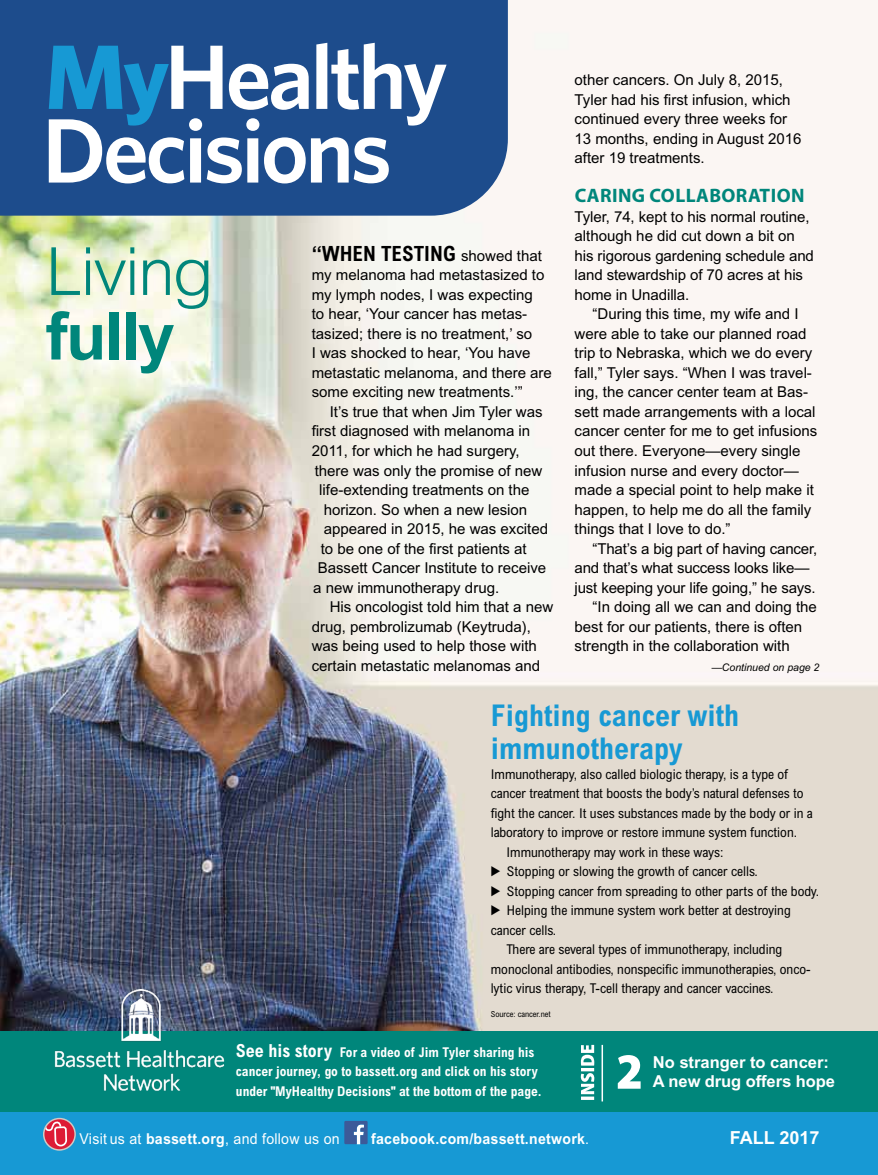
<style>
.page{position:relative;width:878px;height:1175px;background:#fff}
.page>*{position:absolute;margin:0;border:0;box-sizing:border-box;transform-origin:0 0}
.t1{font:300 66.45px "Arial MT Std";letter-spacing:-.03em;color:#00867b}
.t2{font:700 66.45px "Arial MT Std";letter-spacing:-.03em;color:#00867b}
.t3{font:900 semi-condensed 51px "Myriad Pro";color:#fff}
.t4{font:700 condensed 30px/33px "Arial MT Std";color:#1799d4}
.t5{font:700 condensed 21px "Arial MT Std";color:#000}
.t6{font:700 19.5px "Myriad Pro";letter-spacing:.02em;color:#00867b}
.t7{font:700 18px "Arial MT Std";color:#fff}
.t8{font:700 16.5px "Arial MT Std";color:#fff}
.t9{font:15px/19.5px "Arial MT Std";color:#000}
.t10{font:15px "Arial MT Std";letter-spacing:.02em;color:#fff;scale:.94 1}
.t11{font:700 15px "Arial MT Std";letter-spacing:.02em;color:#fff;scale:.94 1}
.t12{font:condensed 13.5px "Arial MT Std";color:#000}
.t13{font:700 condensed 13.5px/19.5px "Arial MT Std";color:#fff}
.t14{font:italic 10.5px "Arial MT Std";color:#000}
.t15{font:condensed 8.25px "Arial MT Std";color:#000}
.s1{font-weight:400;font-stretch:normal;font-size:15px}
.s2{font-size:18px}
.s3{font-weight:700}
.s4{font-weight:400}
</style>
<div class="page">
<img style="left:0;top:0;width:878px;height:1031px">
<div style="left:0;top:1031px;width:878px;height:143px;background:#00867b"></div>
<div style="left:0;top:1112px;width:878px;height:62px;background:#1799d4"></div>
<div style="left:0;top:0;width:508px;height:216px;background:#1d4c8c"></div>
<svg style="left:49px;top:43px;width:397px;height:140px"></svg>
<svg style="left:44px;top:1118px;width:31px;height:31px"></svg>
<svg style="left:44px;top:1119px;width:24px;height:28px"></svg>
<div style="left:43px;top:1117px;width:33px;height:33px;border:1px solid #d1cac5;border-radius:50%"></div>
<svg style="left:344px;top:1121px;width:23px;height:23px"></svg>
<hr style="left:601px;top:1044px;width:2px;height:57px;background:#fff">
<img style="left:53px;top:990px;width:175px;height:101px">
<svg style="left:580px;top:1044px;width:14px;height:55px"></svg>
<svg style="left:491px;top:866px;width:15px;height:10px"></svg>
<svg style="left:491px;top:886px;width:15px;height:10px"></svg>
<svg style="left:491px;top:905px;width:15px;height:10px"></svg>
<h1 class="t1" style="left:46px;top:234px;width:169px">Living</h1>
<h1 class="t2" style="left:46px;top:297px;width:131px">fully</h1>
<h3 class="t5" style="left:312px;top:241px;width:232px">“WHEN TESTING <span class="s1">showed that</span></h3>
<p class="t9" style="left:312px;top:265px;width:242px">my melanoma had metastasized to my lymph nodes, I was expecting<br>to hear, ‘Your cancer has metas&shy;tasized; there is no treatment,’ so<br>I was shocked to hear, ‘You have metastatic melanoma, and there are some exciting new treatments.’”</p>
<p class="t9" style="left:330px;top:402px;width:214px">It’s true that when Jim Tyler was</p>
<p class="t9" style="left:312px;top:421px;width:220px">first diagnosed with melanoma in</p>
<p class="t9" style="left:312px;top:441px;width:209px">2011, for which he had surgery,</p>
<p class="t9" style="left:315px;top:460px;width:229px">there was only the promise of new</p>
<p class="t9" style="left:319px;top:480px;width:212px">life-extending treatments on the</p>
<p class="t9" style="left:324px;top:499px;width:205px">horizon. So when a new lesion</p>
<p class="t9" style="left:324px;top:519px;width:226px">appeared in 2015, he was excited</p>
<p class="t9" style="left:321px;top:538px;width:207px">to be one of the first patients at</p>
<p class="t9" style="left:318px;top:558px;width:230px">Bassett Cancer Institute to receive</p>
<p class="t9" style="left:313px;top:577px;width:187px">a new immunotherapy drug.</p>
<p class="t9" style="left:330px;top:597px;width:225px">His oncologist told him that a new</p>
<p class="t9" style="left:312px;top:616px;width:221px">drug, pembrolizumab (Keytruda),</p>
<p class="t9" style="left:312px;top:636px;width:227px">was being used to help those with</p>
<p class="t9" style="left:312px;top:655px;width:230px">certain metastatic melanomas and</p>
<p class="t9" style="left:574px;top:70px;width:228px">other cancers. On July 8, 2015,<br>Tyler had his first infusion, which continued every three weeks for<br>13 months, ending in August 2016 after 19 treatments.</p>
<h3 class="t6" style="left:574px;top:183px;width:231px">CARING COLLABORATION</h3>
<p class="t9" style="left:574px;top:207px;width:241px">Tyler, 74, kept to his normal routine, although he did cut down a bit on his rigorous gardening schedule and land stewardship of 70 acres at his home in Unadilla.</p>
<p class="t9" style="left:574px;top:304px;width:244px;text-indent:18px">“During this time, my wife and I were able to take our planned road trip to Nebraska, which we do every fall,” Tyler says. “When I was travel&shy;ing, the cancer center team at Bas&shy;sett made arrangements with a local cancer center for me to get infusions out there. Everyone—every single infusion nurse and every doctor— made a special point to help make it happen, to help me do all the family things that I love to do.”</p>
<p class="t9" style="left:592px;top:538px;width:226px">“That’s a big part of having cancer,</p>
<p class="t9" style="left:574px;top:558px;width:236px">and that’s what success looks like—</p>
<p class="t9" style="left:574px;top:577px;width:243px">just keeping your life going,” he says.</p>
<p class="t9" style="left:592px;top:597px;width:226px">“In doing all we can and doing the</p>
<p class="t9" style="left:574px;top:616px;width:229px">best for our patients, there is often</p>
<p class="t9" style="left:574px;top:636px;width:217px">strength in the collaboration with</p>
<p class="t14" style="left:711px;top:661px;width:109px">—Continued on page 2</p>
<h3 class="t4" style="left:490px;top:699px;width:250px">Fighting cancer with immunotherapy</h3>
<p class="t12" style="left:490px;top:765px;width:299px">Immunotherapy, also called biologic therapy, is a type of</p>
<p class="t12" style="left:490px;top:785px;width:314px">cancer treatment that boosts the body’s natural defenses to</p>
<p class="t12" style="left:490px;top:804px;width:323px">fight the cancer. It uses substances made by the body or in a</p>
<p class="t12" style="left:490px;top:824px;width:308px">laboratory to improve or restore immune system function.</p>
<p class="t12" style="left:506px;top:843px;width:218px">Immunotherapy may work in these ways:</p>
<p class="t12" style="left:507px;top:863px;width:252px">Stopping or slowing the growth of cancer cells.</p>
<p class="t12" style="left:507px;top:882px;width:314px">Stopping cancer from spreading to other parts of the body.</p>
<p class="t12" style="left:507px;top:902px;width:285px">Helping the immune system work better at destroying</p>
<p class="t12" style="left:491px;top:921px;width:67px">cancer cells.</p>
<p class="t12" style="left:506px;top:941px;width:277px">There are several types of immunotherapy, including</p>
<p class="t12" style="left:491px;top:960px;width:321px">monoclonal antibodies, nonspecific immunotherapies, onco-</p>
<p class="t12" style="left:491px;top:980px;width:284px">lytic virus therapy, T-cell therapy and cancer vaccines.</p>
<p class="t15" style="left:490px;top:1009px;width:61px">Source: cancer.net</p>
<p class="t13" style="left:236px;top:1042px;width:307px"><span class="s2">See his story</span> For a video of Jim Tyler sharing his cancer journey, go to bassett.org and click on his story under "MyHealthy Decisions" at the bottom of the page.</p>
<p class="t10" style="left:79px;top:1129px;width:278px">Visit us at <span class="s3">bassett.org</span>, and follow us on</p>
<p class="t11" style="left:371px;top:1129px;width:233px">facebook.com/bassett.network<span class="s4">.</span></p>
<h2 class="t3" style="left:616px;top:1042px;width:29px">2</h2>
<p class="t8" style="left:652px;top:1052px;width:178px">No stranger to cancer:</p>
<p class="t8" style="left:652px;top:1072px;width:183px">A new drug offers hope</p>
<p class="t7" style="left:729px;top:1126px;width:91px">FALL 2017</p>
</div>
